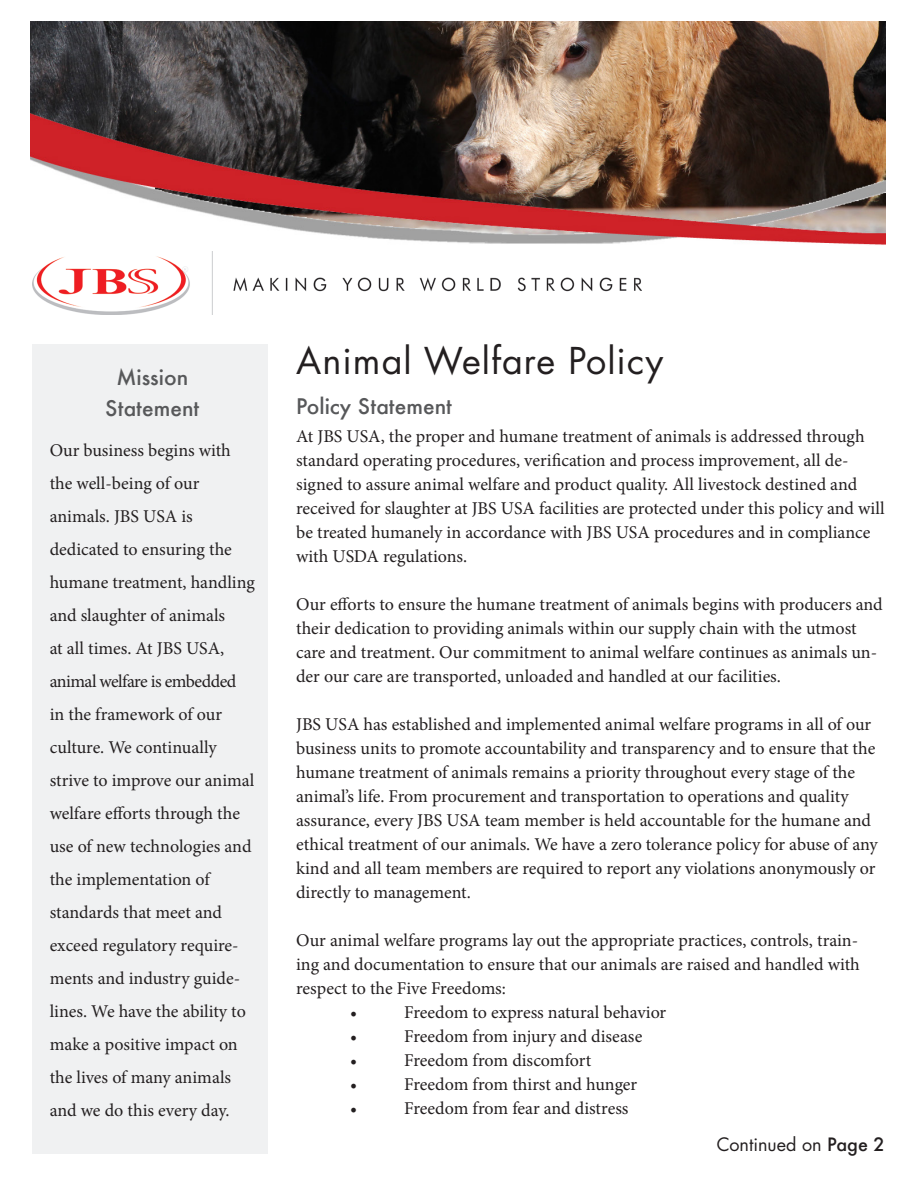
<style>
.page{position:relative;width:918px;height:1188px;background:#fff}
.page>*{position:absolute;margin:0;border:0;box-sizing:border-box;transform-origin:0 0}
.t1{font:36px "Futura LT Pro";letter-spacing:.03em;color:#231f20}
.t2{font:500 21px "Futura";color:#57585a}
.t3{font:18px/33px "Minion Pro";letter-spacing:-.005em;color:#231f20}
.t4{font:18px "Futura LT Pro";color:#231f20}
.s1{font-family:"Futura";font-weight:500}
</style>
<div class="page">
<img style="left:30px;top:22px;width:856px;height:223px">
<div style="left:32px;top:344px;width:236px;height:809px;background:#f0f1f2"></div>
<img style="left:33px;top:251px;width:608px;height:64px">
<p class="t2" style="left:116px;top:362px;width:73px">Mission</p>
<p class="t2" style="left:105px;top:394px;width:96px">Statement</p>
<p class="t3" style="left:50px;top:434px;width:207px">Our business begins with the well-being of our animals. JBS USA is dedicated to ensuring the humane treatment, handling and slaughter of animals<br>at all times. At JBS USA, animal welfare is embedded in the framework of our culture. We continually strive to improve our animal welfare efforts through the use of new technologies and the implementation of standards that meet and exceed regulatory require&shy;ments and industry guide&shy;lines. We have the ability to make a positive impact on the lives of many animals and we do this every day.</p>
<p class="t1" style="left:296px;top:336px;width:369px">Animal Welfare Policy</p>
<p class="t2" style="left:296px;top:392px;width:157px">Policy Statement</p>
<p class="t3" style="left:296px;top:425px;width:590px;line-height:24px">At JBS USA, the proper and humane treatment of animals is addressed through standard operating procedures, verification and process improvement, all de&shy;signed to assure animal welfare and product quality. All livestock destined and received for slaughter at JBS USA facilities are protected under this policy and will be treated humanely in accordance with JBS USA procedures and in compliance with USDA regulations.</p>
<p class="t3" style="left:296px;top:593px;width:588px;line-height:24px">Our efforts to ensure the humane treatment of animals begins with producers and their dedication to providing animals within our supply chain with the utmost care and treatment. Our commitment to animal welfare continues as animals un&shy;der our care are transported, unloaded and handled at our facilities.</p>
<p class="t3" style="left:296px;top:713px;width:583px;line-height:24px">JBS USA has established and implemented animal welfare programs in all of our business units to promote accountability and transparency and to ensure that the humane treatment of animals remains a priority throughout every stage of the animal’s life. From procurement and transportation to operations and quality assurance, every JBS USA team member is held accountable for the humane and ethical treatment of our animals. We have a zero tolerance policy for abuse of any kind and all team members are required to report any violations anonymously or directly to management.</p>
<p class="t3" style="left:296px;top:929px;width:565px;line-height:24px;text-align:justify">Our animal welfare programs lay out the appropriate practices, controls, train&shy;ing and documentation to ensure that our animals are raised and handled with respect to the Five Freedoms:</p>
<p class="t3" style="left:350px;top:996px;width:9px">•</p>
<p class="t3" style="left:404px;top:996px;width:264px">Freedom to express natural behavior</p>
<p class="t3" style="left:350px;top:1020px;width:9px">•</p>
<p class="t3" style="left:404px;top:1020px;width:240px">Freedom from injury and disease</p>
<p class="t3" style="left:350px;top:1044px;width:9px">•</p>
<p class="t3" style="left:404px;top:1044px;width:189px">Freedom from discomfort</p>
<p class="t3" style="left:350px;top:1068px;width:9px">•</p>
<p class="t3" style="left:404px;top:1068px;width:235px">Freedom from thirst and hunger</p>
<p class="t3" style="left:350px;top:1092px;width:9px">•</p>
<p class="t3" style="left:404px;top:1092px;width:226px">Freedom from fear and distress</p>
<p class="t4" style="left:717px;top:1132px;width:169px">Continued on <span class="s1">Page 2</span></p>
</div>
